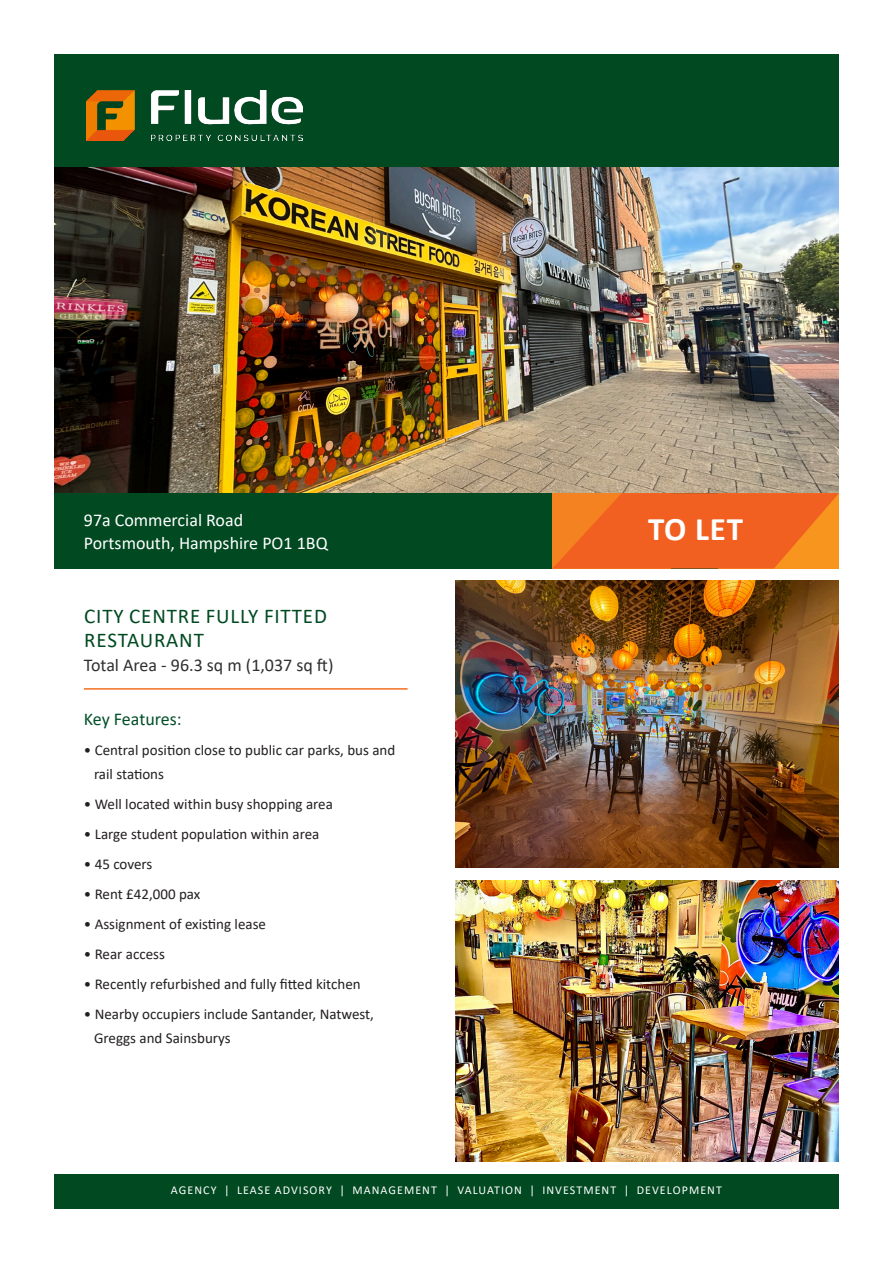
<style>
.page{position:relative;width:893px;height:1263px;background:#fff}
.page>*{position:absolute;margin:0;border:0;box-sizing:border-box;transform-origin:0 0}
.t1{font:700 33px "Calibri";color:#fff}
.Flude_-_Main_Header{font:21px "Calibri";letter-spacing:.04em;color:#004921}
.t2{font:18px "Calibri";color:#fff}
.Flude_-_Tagline_Text{font:18px "Calibri";color:#312f30}
.Flude_-_Tagline_Text-2{font:18px "Calibri";letter-spacing:-.005em;color:#004f28}
.Flude_-_Standard_Paragraph_Text{font:15px "Calibri";color:#231f20}
.t3{font:12px "Calibri";letter-spacing:.09em;color:#fff}
</style>
<div class="page">
<img style="left:455px;top:880px;width:384px;height:282px">
<img style="left:455px;top:581px;width:384px;height:287px">
<img style="left:54px;top:166px;width:785px;height:327px">
<div style="left:54px;top:493px;width:785px;height:75px;background:#004921"></div>
<hr style="left:84px;top:688px;width:324px;height:2px;background:#f36e21">
<div style="left:54px;top:1175px;width:785px;height:34px;background:#004921"></div>
<div style="left:54px;top:54px;width:785px;height:112px;background:#004921"></div>
<img style="left:87px;top:90px;width:216px;height:51px">
<svg style="left:552px;top:493px;width:287px;height:75px"></svg>
<p class="t2" style="left:84px;top:508px;width:161px">97a Commercial Road</p>
<p class="t2" style="left:84px;top:530px;width:245px">Portsmouth, Hampshire PO1 1BQ</p>
<p class="Flude_-_Main_Header" style="left:84px;top:601px;width:244px">CITY CENTRE FULLY FITTED</p>
<p class="Flude_-_Main_Header" style="left:84px;top:625px;width:121px">RESTAURANT</p>
<p class="Flude_-_Tagline_Text" style="left:84px;top:652px;width:251px">Total Area - 96.3 sq m (1,037 sq ft)</p>
<p class="Flude_-_Tagline_Text-2" style="left:84px;top:706px;width:99px">Key Features:</p>
<p class="Flude_-_Standard_Paragraph_Text" style="left:84px;top:740px;width:313px">• Central position close to public car parks, bus and</p>
<p class="Flude_-_Standard_Paragraph_Text" style="left:94px;top:764px;width:71px">rail stations</p>
<p class="Flude_-_Standard_Paragraph_Text" style="left:84px;top:794px;width:250px">• Well located within busy shopping area</p>
<p class="Flude_-_Standard_Paragraph_Text" style="left:84px;top:824px;width:237px">• Large student population within area</p>
<p class="Flude_-_Standard_Paragraph_Text" style="left:84px;top:854px;width:70px">• 45 covers</p>
<p class="Flude_-_Standard_Paragraph_Text" style="left:84px;top:884px;width:118px">• Rent £42,000 pax</p>
<p class="Flude_-_Standard_Paragraph_Text" style="left:84px;top:914px;width:184px">• Assignment of existing lease</p>
<p class="Flude_-_Standard_Paragraph_Text" style="left:84px;top:944px;width:83px">• Rear access</p>
<p class="Flude_-_Standard_Paragraph_Text" style="left:84px;top:974px;width:278px">• Recently refurbished and fully fitted kitchen</p>
<p class="Flude_-_Standard_Paragraph_Text" style="left:84px;top:1004px;width:292px">• Nearby occupiers include Santander, Natwest,</p>
<p class="Flude_-_Standard_Paragraph_Text" style="left:94px;top:1028px;width:138px">Greggs and Sainsburys</p>
<p class="t1" style="left:648px;top:506px;width:96px">TO LET</p>
<p class="t3" style="left:171px;top:1181px;width:552px">AGENCY | LEASE ADVISORY | MANAGEMENT | VALUATION | INVESTMENT | DEVELOPMENT</p>
</div>
